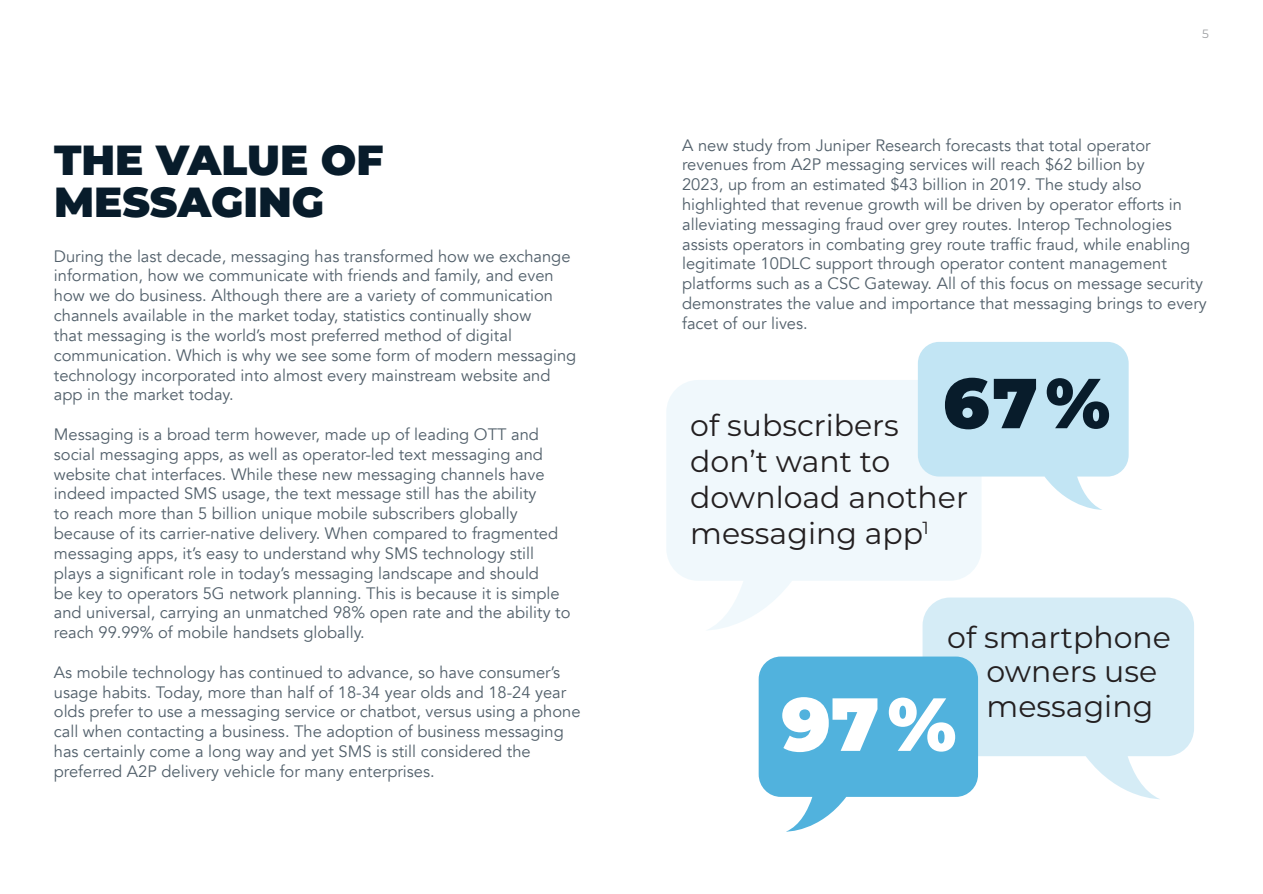
<style>
.page{position:relative;width:1263px;height:894px;background:#fff}
.page>*{position:absolute;margin:0;border:0;box-sizing:border-box;transform-origin:0 0}
.t1{font:900 75px "Montserrat";color:#fff}
.t2{font:900 70.5px "Montserrat";color:#081c2b}
.t3{font:900 42px/42px "Montserrat";color:#081c2b}
.t4{font:30px/36px "Montserrat";color:#231f20}
.t5{font:16.5px/19.8px "Avenir";color:#52606b}
.t6{font:12px "Montserrat";color:#9d9fa2}
</style>
<div class="page">
<svg style="left:666px;top:380px;width:315px;height:250px;fill:#f0f8fc"></svg>
<svg style="left:918px;top:342px;width:210px;height:168px"></svg>
<svg style="left:922px;top:597px;width:272px;height:202px;fill:#d5ecf6"></svg>
<svg style="left:758px;top:656px;width:220px;height:176px"></svg>
<p class="t3" style="left:54px;top:136px;width:331px">THE VALUE OF<br>MESSAGING</p>
<p class="t5" style="left:54px;top:246px;width:524px">During the last decade, messaging has transformed how we exchange information, how we communicate with friends and family, and even how we do business. Although there are a variety of communication channels available in the market today, statistics continually show<br>that messaging is the world’s most preferred method of digital communication. Which is why we see some form of modern messaging technology incorporated into almost every mainstream website and app in the market today.</p>
<p class="t5" style="left:54px;top:424px;width:518px">Messaging is a broad term however, made up of leading OTT and social messaging apps, as well as operator-led text messaging and website chat interfaces. While these new messaging channels have indeed impacted SMS usage, the text message still has the ability<br>to reach more than 5 billion unique mobile subscribers globally because of its carrier-native delivery. When compared to fragmented messaging apps, it’s easy to understand why SMS technology still plays a significant role in today’s messaging landscape and should<br>be key to operators 5G network planning. This is because it is simple and universal, carrying an unmatched 98% open rate and the ability to reach 99.99% of mobile handsets globally.</p>
<p class="t5" style="left:54px;top:662px;width:528px">As mobile technology has continued to advance, so have consumer’s usage habits. Today, more than half of 18-34 year olds and 18-24 year olds prefer to use a messaging service or chatbot, versus using a phone call when contacting a business. The adoption of business messaging has certainly come a long way and yet SMS is still considered the preferred A2P delivery vehicle for many enterprises.</p>
<p class="t6" style="left:1202px;top:25px;width:8px">5</p>
<p class="t5" style="left:682px;top:135px;width:526px">A new study from Juniper Research forecasts that total operator revenues from A2P messaging services will reach $62 billion by<br>2023, up from an estimated $43 billion in 2019. The study also highlighted that revenue growth will be driven by operator efforts in alleviating messaging fraud over grey routes. Interop Technologies assists operators in combating grey route traffic fraud, while enabling legitimate 10DLC support through operator content management platforms such as a CSC Gateway. All of this focus on message security demonstrates the value and importance that messaging brings to every facet of our lives.</p>
<p class="t2" style="left:943px;top:350px;width:169px">67%</p>
<p class="t4" style="left:690px;top:406px;width:210px">of subscribers</p>
<p class="t4" style="left:690px;top:442px;width:279px">don’t want to download another</p>
<p class="t4" style="left:690px;top:514px;width:240px">messaging app<sup>1</sup></p>
<p class="t4" style="left:947px;top:617px;width:225px">of smartphone</p>
<p class="t4" style="left:986px;top:652px;width:172px">owners use</p>
<p class="t4" style="left:986px;top:686px;width:168px">messaging</p>
<p class="t1" style="left:781px;top:667px;width:176px">97%</p>
</div>
